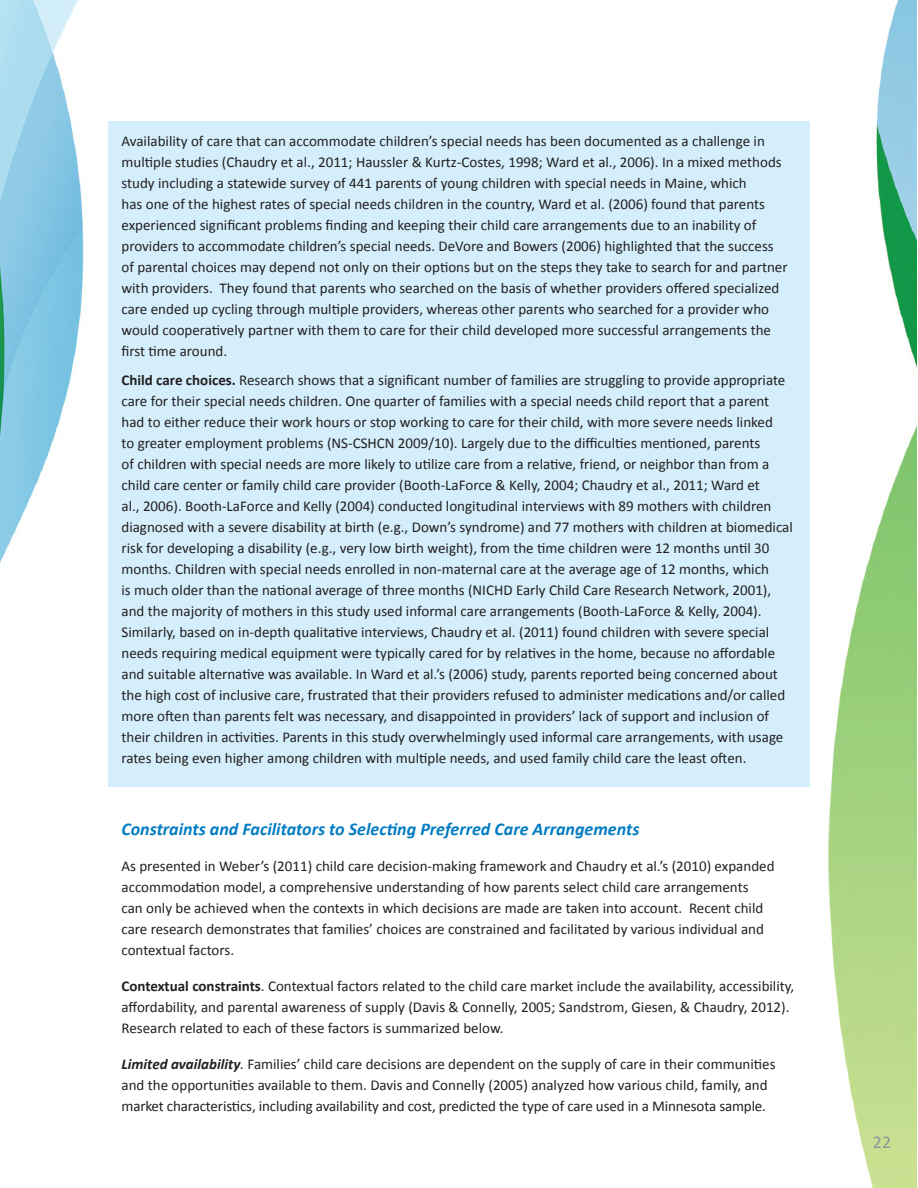
<style>
.page{position:relative;width:918px;height:1188px;background:#fff}
.page>*{position:absolute;margin:0;border:0;box-sizing:border-box;transform-origin:0 0}
.t1{font:italic 700 18px "Calibri";color:#007cc2}
.t2{font:18px "Calibri";color:#939598}
.t3{font:15px/21px "Calibri";color:#231f20}
.s1{font-weight:700}
.s2{font-weight:700;font-style:italic}
.s3{font-style:italic}
</style>
<div class="page">
<img style="left:0;top:0;width:918px;height:1188px">
<div style="left:108px;top:122px;width:702px;height:665px;background:#d4effb"></div>
<p class="t3" style="left:122px;top:131px;width:645px">Availability of care that can accommodate children’s special needs has been documented as a challenge in</p>
<p class="t3" style="left:122px;top:152px;width:662px">multiple studies (Chaudry et al., 2011; Haussler &amp; Kurtz-Costes, 1998; Ward et al., 2006). In a mixed methods</p>
<p class="t3" style="left:122px;top:173px;width:645px">study including a statewide survey of 441 parents of young children with special needs in Maine, which has one of the highest rates of special needs children in the country, Ward et al. (2006) found that parents</p>
<p class="t3" style="left:122px;top:215px;width:637px">experienced significant problems finding and keeping their child care arrangements due to an inability of</p>
<p class="t3" style="left:122px;top:236px;width:654px">providers to accommodate children’s special needs. DeVore and Bowers (2006) highlighted that the success</p>
<p class="t3" style="left:122px;top:257px;width:668px">of parental choices may depend not only on their options but on the steps they take to search for and partner with providers. They found that parents who searched on the basis of whether providers offered specialized care ended up cycling through multiple providers, whereas other parents who searched for a provider who would cooperatively partner with them to care for their child developed more successful arrangements the first time around.</p>
<p class="t3" style="left:122px;top:369px;width:665px"><span class="s1">Child care choices.</span> Research shows that a significant number of families are struggling to provide appropriate</p>
<p class="t3" style="left:122px;top:390px;width:653px">care for their special needs children. One quarter of families with a special needs child report that a parent had to either reduce their work hours or stop working to care for their child, with more severe needs linked</p>
<p class="t3" style="left:122px;top:432px;width:649px">to greater employment problems (NS-CSHCN 2009/10). Largely due to the difficulties mentioned, parents of children with special needs are more likely to utilize care from a relative, friend, or neighbor than from a</p>
<p class="t3" style="left:122px;top:474px;width:673px">child care center or family child care provider (Booth-LaForce &amp; Kelly, 2004; Chaudry et al., 2011; Ward et<br>al., 2006). Booth-LaForce and Kelly (2004) conducted longitudinal interviews with 89 mothers with children diagnosed with a severe disability at birth (e.g., Down’s syndrome) and 77 mothers with children at biomedical</p>
<p class="t3" style="left:122px;top:537px;width:649px">risk for developing a disability (e.g., very low birth weight), from the time children were 12 months until 30</p>
<p class="t3" style="left:122px;top:558px;width:649px">months. Children with special needs enrolled in non-maternal care at the average age of 12 months, which</p>
<p class="t3" style="left:122px;top:579px;width:665px">is much older than the national average of three months (NICHD Early Child Care Research Network, 2001), and the majority of mothers in this study used informal care arrangements (Booth-LaForce &amp; Kelly, 2004).<br>Similarly, based on in-depth qualitative interviews, Chaudry et al. (2011) found children with severe special needs requiring medical equipment were typically cared for by relatives in the home, because no affordable and suitable alternative was available. In Ward et al.’s (2006) study, parents reported being concerned about the high cost of inclusive care, frustrated that their providers refused to administer medications and/or called more often than parents felt was necessary, and disappointed in providers’ lack of support and inclusion of their children in activities. Parents in this study overwhelmingly used informal care arrangements, with usage rates being even higher among children with multiple needs, and used family child care the least often.</p>
<p class="t1" style="left:122px;top:817px;width:519px">Constraints and Facilitators to Selecting Preferred Care Arrangements</p>
<p class="t3" style="left:122px;top:855px;width:655px">As presented in Weber’s (2011) child care decision-making framework and Chaudry et al.’s (2010) expanded</p>
<p class="t3" style="left:122px;top:876px;width:629px">accommodation model, a comprehensive understanding of how parents select child care arrangements</p>
<p class="t3" style="left:122px;top:897px;width:644px;text-align:justify">can only be achieved when the contexts in which decisions are made are taken into account. Recent child care research demonstrates that families’ choices are constrained and facilitated by various individual and contextual factors.</p>
<p class="t3" style="left:122px;top:975px;width:674px"><span class="s1">Contextual constraints</span>. Contextual factors related to the child care market include the availability, accessibility,</p>
<p class="t3" style="left:122px;top:996px;width:670px">affordability, and parental awareness of supply (Davis &amp; Connelly, 2005; Sandstrom, Giesen, &amp; Chaudry, 2012).</p>
<p class="t3" style="left:122px;top:1017px;width:384px">Research related to each of these factors is summarized below.</p>
<p class="t3" style="left:122px;top:1053px;width:656px"><span class="s2">Limited availability</span><span class="s3">.</span> Families’ child care decisions are dependent on the supply of care in their communities and the opportunities available to them. Davis and Connelly (2005) analyzed how various child, family, and market characteristics, including availability and cost, predicted the type of care used in a Minnesota sample.</p>
<p class="t2" style="left:873px;top:1130px;width:20px">22</p>
</div>
